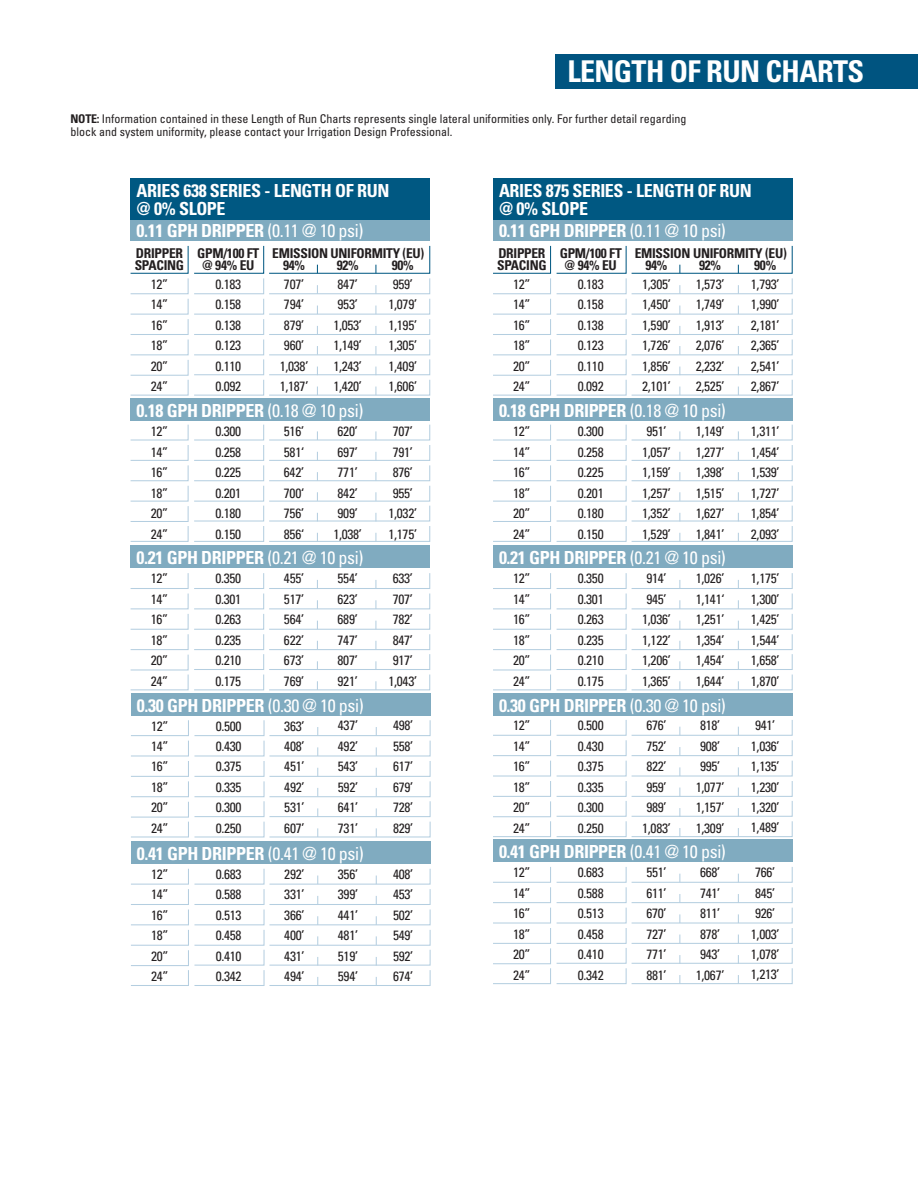
<style>
.page{position:relative;width:918px;height:1188px;background:#fff}
.page>*{position:absolute;margin:0;border:0;box-sizing:border-box;transform-origin:0 0}
.t1{font:700 condensed 30px "Univers LT Std";letter-spacing:-.02em;color:#fff}
.t2{font:700 condensed 18px/18px "Univers LT Std";letter-spacing:-.02em;color:#fff}
.t3{font:condensed 13.5px/20.5px "Univers LT Std";letter-spacing:-.02em;color:#231f20;text-align:justify}
.t4{font:700 condensed 13.5px/12.1px "Univers LT Std";letter-spacing:-.02em;color:#231f20}
.t5{font:condensed 12px/13.5px "Univers LT Std";color:#231f20}
.s1{font-weight:700}
.s2{font-weight:400}
</style>
<div class="page">
<div style="left:555px;top:54px;width:363px;height:35px;background:#005480"></div>
<svg style="left:131px;top:245px;width:300px;height:151px"></svg>
<div style="left:131px;top:219px;width:299px;height:22px;background:#80abc0"></div>
<div style="left:131px;top:399px;width:299px;height:22px;background:#80abc0"></div>
<svg style="left:131px;top:424px;width:300px;height:118px"></svg>
<div style="left:131px;top:546px;width:299px;height:22px;background:#80abc0"></div>
<svg style="left:131px;top:573px;width:300px;height:118px"></svg>
<div style="left:131px;top:694px;width:299px;height:22px;background:#80abc0"></div>
<svg style="left:131px;top:720px;width:300px;height:118px"></svg>
<div style="left:131px;top:841px;width:299px;height:23px;background:#80abc0"></div>
<svg style="left:131px;top:868px;width:300px;height:118px"></svg>
<div style="left:131px;top:179px;width:299px;height:41px;background:#005882"></div>
<svg style="left:493px;top:245px;width:300px;height:151px"></svg>
<div style="left:493px;top:219px;width:299px;height:22px;background:#80abc0"></div>
<div style="left:493px;top:399px;width:299px;height:22px;background:#80abc0"></div>
<svg style="left:493px;top:424px;width:300px;height:118px"></svg>
<div style="left:493px;top:546px;width:299px;height:22px;background:#80abc0"></div>
<svg style="left:493px;top:573px;width:300px;height:118px"></svg>
<div style="left:493px;top:693px;width:299px;height:23px;background:#80abc0"></div>
<svg style="left:493px;top:720px;width:300px;height:118px"></svg>
<div style="left:493px;top:840px;width:299px;height:22px;background:#80abc0"></div>
<svg style="left:493px;top:867px;width:300px;height:117px"></svg>
<div style="left:493px;top:179px;width:299px;height:41px;background:#005882"></div>
<p class="t1" style="left:567px;top:53px;width:298px">LENGTH OF RUN CHARTS</p>
<p class="t5" style="left:71px;top:112px;width:617px"><span class="s1">NOTE:</span> Information contained in these Length of Run Charts represents single lateral uniformities only. For further detail regarding block and system uniformity, please contact your Irrigation Design Professional.</p>
<p class="t2" style="left:137px;top:182px;width:254px">ARIES 638 SERIES - LENGTH OF RUN @ 0% SLOPE</p>
<p class="t2" style="left:499px;top:182px;width:254px">ARIES 875 SERIES - LENGTH OF RUN @ 0% SLOPE</p>
<p class="t2" style="left:137px;top:222px;width:228px">0.11 GPH DRIPPER <span class="s2">(0.11 @ 10 psi)</span></p>
<p class="t2" style="left:499px;top:222px;width:228px">0.11 GPH DRIPPER <span class="s2">(0.11 @ 10 psi)</span></p>
<p class="t4" style="left:135px;top:247px;width:51px">DRIPPER<br>SPACING</p>
<p class="t4" style="left:197px;top:247px;width:64px;text-align:center">GPM/100 FT @ 94% EU</p>
<p class="t4" style="left:283px;top:247px;width:143px;text-indent:-11px">EMISSION UNIFORMITY (EU)<br>94%</p>
<p class="t4" style="left:337px;top:259px;width:23px">92%</p>
<p class="t4" style="left:392px;top:259px;width:23px">90%</p>
<p class="t4" style="left:497px;top:247px;width:51px">DRIPPER<br>SPACING</p>
<p class="t4" style="left:560px;top:247px;width:64px;text-align:center">GPM/100 FT @ 94% EU</p>
<p class="t4" style="left:645px;top:247px;width:143px;text-indent:-11px">EMISSION UNIFORMITY (EU)<br>94%</p>
<p class="t4" style="left:699px;top:259px;width:23px">92%</p>
<p class="t4" style="left:754px;top:259px;width:23px">90%</p>
<p class="t3" style="left:151px;top:273px;width:19px">12” 14” 16” 18” 20” 24”</p>
<p class="t3" style="left:215px;top:273px;width:27px">0.183<br>0.158<br>0.138<br>0.123<br>0.110<br>0.092</p>
<p class="t3" style="left:280px;top:273px;width:30px;text-align:center">707’<br>794’<br>879’<br>960’<br>1,038’<br>1,187’</p>
<p class="t3" style="left:333px;top:273px;width:30px;text-align:center">847’<br>953’<br>1,053’<br>1,149’<br>1,243’<br>1,420’</p>
<p class="t3" style="left:388px;top:273px;width:30px;text-align:center">959’<br>1,079’<br>1,195’<br>1,305’<br>1,409’<br>1,606’</p>
<p class="t3" style="left:513px;top:273px;width:19px">12” 14” 16” 18” 20” 24”</p>
<p class="t3" style="left:578px;top:273px;width:27px">0.183<br>0.158<br>0.138<br>0.123<br>0.110<br>0.092</p>
<p class="t3" style="left:642px;top:273px;width:30px">1,305’ 1,450‘ 1,590’ 1,726’ 1,856’ 2,101’</p>
<p class="t3" style="left:696px;top:273px;width:30px">1,573’ 1,749’ 1,913’ 2,076’ 2,232’ 2,525’</p>
<p class="t3" style="left:751px;top:273px;width:30px">1,793’ 1,990’ 2,181’ 2,365’ 2,541’ 2,867’</p>
<p class="t2" style="left:137px;top:402px;width:228px">0.18 GPH DRIPPER <span class="s2">(0.18 @ 10 psi)</span></p>
<p class="t3" style="left:151px;top:421px;width:19px">12” 14” 16” 18” 20” 24”</p>
<p class="t3" style="left:215px;top:421px;width:27px">0.300<br>0.258<br>0.225<br>0.201<br>0.180<br>0.150</p>
<p class="t3" style="left:284px;top:421px;width:22px">516’ 581‘ 642’ 700‘ 756’ 856‘</p>
<p class="t3" style="left:333px;top:421px;width:30px;text-align:center">620’<br>697’<br>771’<br>842’<br>909’<br>1,038’</p>
<p class="t3" style="left:388px;top:421px;width:30px;text-align:center">707’<br>791’<br>876’<br>955’<br>1,032’<br>1,175’</p>
<p class="t2" style="left:137px;top:549px;width:228px">0.21 GPH DRIPPER <span class="s2">(0.21 @ 10 psi)</span></p>
<p class="t3" style="left:151px;top:568px;width:19px">12” 14” 16” 18” 20” 24”</p>
<p class="t3" style="left:215px;top:568px;width:27px">0.350<br>0.301<br>0.263<br>0.235<br>0.210<br>0.175</p>
<p class="t3" style="left:284px;top:568px;width:22px">455’ 517’ 564’ 622’ 673’ 769’</p>
<p class="t3" style="left:338px;top:568px;width:22px">554’ 623’ 689’ 747’ 807’ 921’</p>
<p class="t3" style="left:388px;top:568px;width:30px;text-align:center">633’<br>707’<br>782’<br>847’<br>917’<br>1,043’</p>
<p class="t2" style="left:137px;top:696px;width:228px">0.30 GPH DRIPPER <span class="s2">(0.30 @ 10 psi)</span></p>
<p class="t3" style="left:151px;top:715px;width:19px">12” 14” 16” 18” 20” 24”</p>
<p class="t3" style="left:216px;top:715px;width:27px">0.500<br>0.430<br>0.375<br>0.335<br>0.300<br>0.250</p>
<p class="t3" style="left:284px;top:715px;width:22px">363’ 408’ 451’ 492’ 531’ 607’</p>
<p class="t3" style="left:338px;top:715px;width:22px">437’ 492’ 543’ 592’ 641’ 731’</p>
<p class="t3" style="left:393px;top:715px;width:22px">498’ 558’ 617’ 679’ 728’ 829’</p>
<p class="t2" style="left:137px;top:844px;width:228px">0.41 GPH DRIPPER <span class="s2">(0.41 @ 10 psi)</span></p>
<p class="t3" style="left:151px;top:864px;width:19px">12” 14” 16” 18” 20” 24”</p>
<p class="t3" style="left:216px;top:864px;width:27px">0.683<br>0.588<br>0.513<br>0.458<br>0.410<br>0.342</p>
<p class="t3" style="left:284px;top:864px;width:22px">292’ 331’ 366’ 400’ 431’ 494’</p>
<p class="t3" style="left:338px;top:864px;width:22px">356’ 399’ 441’ 481’ 519’ 594’</p>
<p class="t3" style="left:393px;top:864px;width:22px">408’ 453’ 502’ 549’ 592’ 674’</p>
<p class="t2" style="left:499px;top:402px;width:228px">0.18 GPH DRIPPER <span class="s2">(0.18 @ 10 psi)</span></p>
<p class="t3" style="left:513px;top:421px;width:19px">12” 14” 16” 18” 20” 24”</p>
<p class="t3" style="left:578px;top:421px;width:27px">0.300<br>0.258<br>0.225<br>0.201<br>0.180<br>0.150</p>
<p class="t3" style="left:642px;top:421px;width:30px;text-align:center">951’<br>1,057’<br>1,159’<br>1,257’<br>1,352’<br>1,529’</p>
<p class="t3" style="left:696px;top:421px;width:30px">1,149’ 1,277’ 1,398’ 1,515’ 1,627’ 1,841’</p>
<p class="t3" style="left:751px;top:421px;width:30px">1,311’ 1,454’ 1,539’ 1,727’ 1,854’ 2,093’</p>
<p class="t2" style="left:499px;top:549px;width:228px">0.21 GPH DRIPPER <span class="s2">(0.21 @ 10 psi)</span></p>
<p class="t3" style="left:513px;top:568px;width:19px">12” 14” 16” 18” 20” 24”</p>
<p class="t3" style="left:578px;top:568px;width:27px">0.350<br>0.301<br>0.263<br>0.235<br>0.210<br>0.175</p>
<p class="t3" style="left:642px;top:568px;width:30px;text-align:center">914’<br>945’<br>1,036’<br>1,122’<br>1,206’<br>1,365’</p>
<p class="t3" style="left:696px;top:568px;width:30px">1,026’ 1,141‘ 1,251’ 1,354’ 1,454’ 1,644’</p>
<p class="t3" style="left:751px;top:568px;width:30px">1,175’ 1,300’ 1,425’ 1,544’ 1,658’ 1,870’</p>
<p class="t2" style="left:499px;top:696px;width:228px">0.30 GPH DRIPPER <span class="s2">(0.30 @ 10 psi)</span></p>
<p class="t3" style="left:513px;top:715px;width:19px">12” 14” 16” 18” 20” 24”</p>
<p class="t3" style="left:578px;top:715px;width:27px">0.500<br>0.430<br>0.375<br>0.335<br>0.300<br>0.250</p>
<p class="t3" style="left:642px;top:715px;width:30px;text-align:center">676’<br>752’<br>822’<br>959’<br>989’<br>1,083’</p>
<p class="t3" style="left:696px;top:715px;width:30px;text-align:center">818’<br>908’<br>995’<br>1,077’<br>1,157’<br>1,309’</p>
<p class="t3" style="left:751px;top:715px;width:30px;text-align:center">941’<br>1,036’<br>1,135’<br>1,230’<br>1,320’<br>1,489’</p>
<p class="t2" style="left:499px;top:842px;width:228px">0.41 GPH DRIPPER <span class="s2">(0.41 @ 10 psi)</span></p>
<p class="t3" style="left:513px;top:862px;width:19px">12” 14” 16” 18” 20” 24”</p>
<p class="t3" style="left:578px;top:862px;width:27px">0.683<br>0.588<br>0.513<br>0.458<br>0.410<br>0.342</p>
<p class="t3" style="left:646px;top:862px;width:22px">551’ 611’ 670’ 727’ 771’ 881’</p>
<p class="t3" style="left:696px;top:862px;width:30px;text-align:center">668’<br>741’<br>811’<br>878’<br>943’<br>1,067’</p>
<p class="t3" style="left:751px;top:862px;width:30px;text-align:center">766’<br>845’<br>926’<br>1,003’<br>1,078’<br>1,213’</p>
</div>
